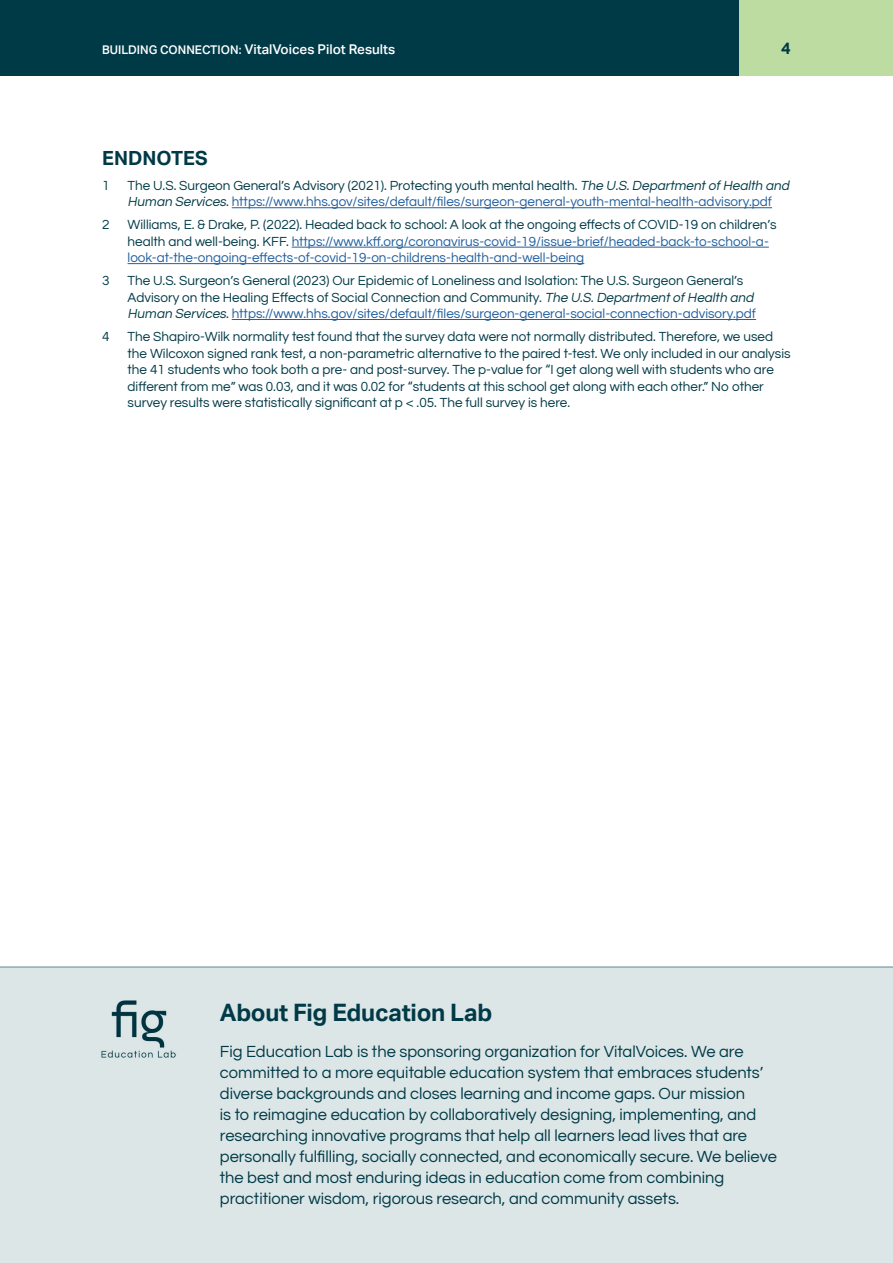
<style>
.page{position:relative;width:893px;height:1263px;background:#fff}
.page>*{position:absolute;margin:0;border:0;box-sizing:border-box;transform-origin:0 0}
.t1{font:700 24px "Aktiv Grotesk";letter-spacing:-.01em;color:#003a47}
.t2{font:700 19.5px "Aktiv Grotesk";color:#003a47}
.t3{font:16.5px/21px "Questrial";color:#003a47}
.t4{font:700 16.5px "Aktiv Grotesk";color:#003a47}
.t5{font:13.5px/16.5px "Questrial";color:#003a47}
.t6{font:13.5px/16.5px "Questrial";color:#215e9e}
.t7{font:500 13.5px "Aktiv Grotesk";color:#fff}
.s1{font-size:12px}
.s2{color:#003a47}
.s3{font-style:italic;color:#003a47}
.s4{font-style:italic}
.s5{color:#215e9e}
</style>
<div class="page">
<div style="left:0;top:0;width:740px;height:75px;background:#003a47"></div>
<div style="left:740px;top:0;width:153px;height:75px;background:#bddca2"></div>
<hr style="left:232px;top:207px;width:540px;height:1px;background:#215e9e">
<hr style="left:292px;top:247px;width:477px;height:1px;background:#215e9e">
<hr style="left:128px;top:263px;width:456px;height:1px;background:#215e9e">
<hr style="left:232px;top:319px;width:524px;height:1px;background:#215e9e">
<div style="left:0;top:966px;width:893px;height:297px;background:#dce6e7"></div>
<img style="left:101px;top:1000px;width:75px;height:58px">
<hr style="left:0;top:966px;width:893px;height:2px;background:#94b0b6">
<p class="t7" style="left:102px;top:42px;width:295px"><span class="s1">BUILDING CONNECTION:</span> VitalVoices Pilot Results</p>
<p class="t4" style="left:781px;top:39px;width:11px">4</p>
<h2 class="t2" style="left:102px;top:147px;width:107px">ENDNOTES</h2>
<p class="t5" style="left:102px;top:178px;width:9px">1</p>
<p class="t6" style="left:128px;top:178px;width:666px"><span class="s2">The U.S. Surgeon General’s Advisory (2021). Protecting youth mental health.</span> <span class="s3">The U.S.DepartmentofHealth and<br>Human Services</span><span class="s2">.</span> https://www.hhs.gov/sites/default/files/surgeon-general-youth-mental-health-advisory.pdf</p>
<p class="t5" style="left:102px;top:217px;width:9px">2</p>
<p class="t6" style="left:128px;top:217px;width:651px"><span class="s2">Williams, E. &amp; Drake, P. (2022). Headed back to school: A look at the ongoing effects of COVID-19 on children’s health and well-being. KFF.</span> https://www.kff.org/coronavirus-covid-19/issue-brief/headed-back-to-school-a&shy;look-at-the-ongoing-effects-of-covid-19-on-childrens-health-and-well-being</p>
<p class="t5" style="left:102px;top:273px;width:9px">3</p>
<p class="t5" style="left:128px;top:273px;width:631px">The U.S. Surgeon’s General (2023) Our Epidemic of Loneliness and Isolation: The U.S. Surgeon General’s<br>Advisory on the Healing Effects of Social Connection and Community. <span class="s4">The U.S.DepartmentofHealth and<br>Human Services</span>. <span class="s5">https://www.hhs.gov/sites/default/files/surgeon-general-social-connection-advisory.pdf</span></p>
<p class="t5" style="left:102px;top:329px;width:9px">4</p>
<p class="t5" style="left:128px;top:329px;width:665px">The Shapiro-Wilk normality test found that the survey data were not normally distributed. Therefore, we used the Wilcoxon signed rank test, a non-parametric alternative to the paired t-test. We only included in our analysis the 41 students who took both a pre- and post-survey. The p-value for “I get along well with students who are different from me” was 0.03, and it was 0.02 for “students at this school get along with each other.” No other survey results were statistically significant at p &lt; .05. The full survey is here.</p>
<h1 class="t1" style="left:220px;top:998px;width:274px">About Fig Education Lab</h1>
<p class="t3" style="left:220px;top:1041px;width:559px">Fig Education Lab is the sponsoring organization for VitalVoices. We are committed to a more equitable education system that embraces students’ diverse backgrounds and closes learning and income gaps. Our mission<br>is to reimagine education by collaboratively designing, implementing, and researching innovative programs that help all learners lead lives that are personally fulfilling, socially connected, and economically secure. We believe the best and most enduring ideas in education come from combining practitioner wisdom, rigorous research, and community assets.</p>
</div>
